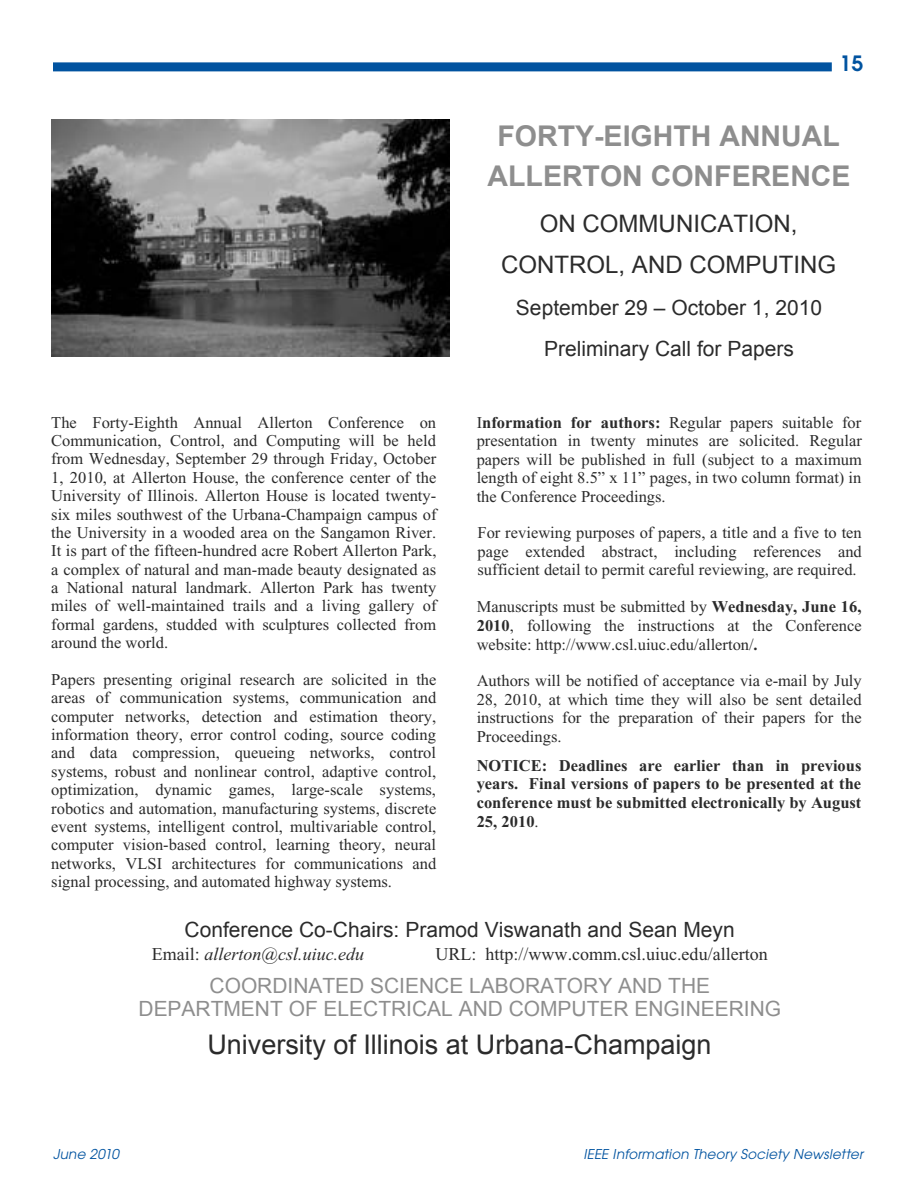
<style>
.page{position:relative;width:915px;height:1187px;background:#fff}
.page>*{position:absolute;margin:0;border:0;box-sizing:border-box;transform-origin:0 0}
.t1{font:700 28.5px/40.8px "Arial";color:#8e8e8e;text-align:center}
.t2{font:27px "Arial";color:#2b2b2b}
.t3{font:24px/40.3px "Arial";color:#2b2b2b;text-align:center}
.t4{font:21px/41.2px "Arial";color:#2b2b2b;text-align:center}
.t5{font:21px/23.2px "Arial";color:#8e8e8e;text-align:center}
.t6{font:600 21px "Avant Garde";color:#0153a0}
.t7{font:18px "Times New Roman";color:#2b2b2b}
.t8{font:italic 18px "Times New Roman";color:#2b2b2b}
.t9{font:16.5px/18.3px "Times New Roman";color:#2b2b2b;text-align:justify}
.t10{font:700 16.5px/18.6px "Times New Roman";color:#2b2b2b;text-align:justify}
.t11{font:italic 13.5px "Avant Garde";letter-spacing:.015em;color:#0153a0}
.s1{font-weight:700}
.s2{font-weight:400}
.s3{font-style:normal}
</style>
<div class="page">
<div style="left:53px;top:62px;width:778px;height:9px;background:#0153a0"></div>
<img style="left:51px;top:120px;width:398px;height:236px">
<p class="t6" style="left:840px;top:50px;width:25px">15</p>
<p class="t9" style="left:51px;top:413px;width:387px">The Forty-Eighth Annual Allerton Conference on Communication, Control, and Computing will be held from Wednesday, September 29 through Friday, October 1, 2010, at Allerton House, the conference center of the University of Illinois. Allerton House is located twenty&shy;six miles southwest of the Urbana-Champaign campus of the University in a wooded area on the Sangamon River.<br>It is part of the fifteen-hundred acre Robert Allerton Park, a complex of natural and man-made beauty designated as a National natural landmark. Allerton Park has twenty miles of well-maintained trails and a living gallery of formal gardens, studded with sculptures collected from around the world.</p>
<p class="t9" style="left:51px;top:670px;width:387px">Papers presenting original research are solicited in the areas of communication systems, communication and computer networks, detection and estimation theory, information theory, error control coding, source coding and data compression, queueing networks, control systems, robust and nonlinear control, adaptive control, optimization, dynamic games, large-scale systems, robotics and automation, manufacturing systems, discrete event systems, intelligent control, multivariable control, computer vision-based control, learning theory, neural networks, VLSI architectures for communications and signal processing, and automated highway systems.</p>
<h1 class="t1" style="left:487px;top:116px;width:364px">FORTY-EIGHTH ANNUAL<br>ALLERTON CONFERENCE</h1>
<h3 class="t3" style="left:501px;top:204px;width:337px">ON COMMUNICATION,<br>CONTROL, AND COMPUTING</h3>
<p class="t4" style="left:516px;top:287px;width:308px">September 29 – October 1, 2010<br>Preliminary Call for Papers</p>
<p class="t9" style="left:477px;top:413px;width:386px">I<span class="s1">nformation for authors:</span> Regular papers suitable for presentation in twenty minutes are solicited. Regular papers will be published in full (subject to a maximum length of eight 8.5” x 11” pages, in two column format) in the Conference Proceedings.</p>
<p class="t9" style="left:477px;top:524px;width:386px">For reviewing purposes of papers, a title and a five to ten page extended abstract, including references and sufficient detail to permit careful reviewing, are required.</p>
<p class="t9" style="left:477px;top:597px;width:386px;line-height:18.8px">Manuscripts must be submitted by <span class="s1">Wednesday, June 16, 2010</span>, following the instructions at the Conference website: http://www.csl.uiuc.edu/allerton/<span class="s1">.</span></p>
<p class="t9" style="left:477px;top:672px;width:386px">Authors will be notified of acceptance via e-mail by July 28, 2010, at which time they will also be sent detailed instructions for the preparation of their papers for the Proceedings.</p>
<p class="t10" style="left:477px;top:756px;width:386px">NOTICE: Deadlines are earlier than in previous years. Final versions of papers to be presented at the conference must be submitted electronically by August 25, 2010<span class="s2">.</span></p>
<p class="t4" style="left:184px;top:908px;width:552px">Conference Co-Chairs: Pramod Viswanath and Sean Meyn</p>
<p class="t8" style="left:152px;top:944px;width:214px"><span class="s3">Email:</span> allerton@csl.uiuc.edu</p>
<p class="t7" style="left:435px;top:944px;width:334px">URL: http://www.comm.csl.uiuc.edu/allerton</p>
<p class="t5" style="left:139px;top:974px;width:644px">COORDINATED SCIENCE LABORATORY AND THE<br>DEPARTMENT OF ELECTRICAL AND COMPUTER ENGINEERING</p>
<h2 class="t2" style="left:207px;top:1026px;width:506px">University of Illinois at Urbana-Champaign</h2>
<p class="t11" style="left:53px;top:1146px;width:67px">June 2010</p>
<p class="t11" style="left:583px;top:1146px;width:281px">IEEE Information Theory Society Newsletter</p>
</div>
